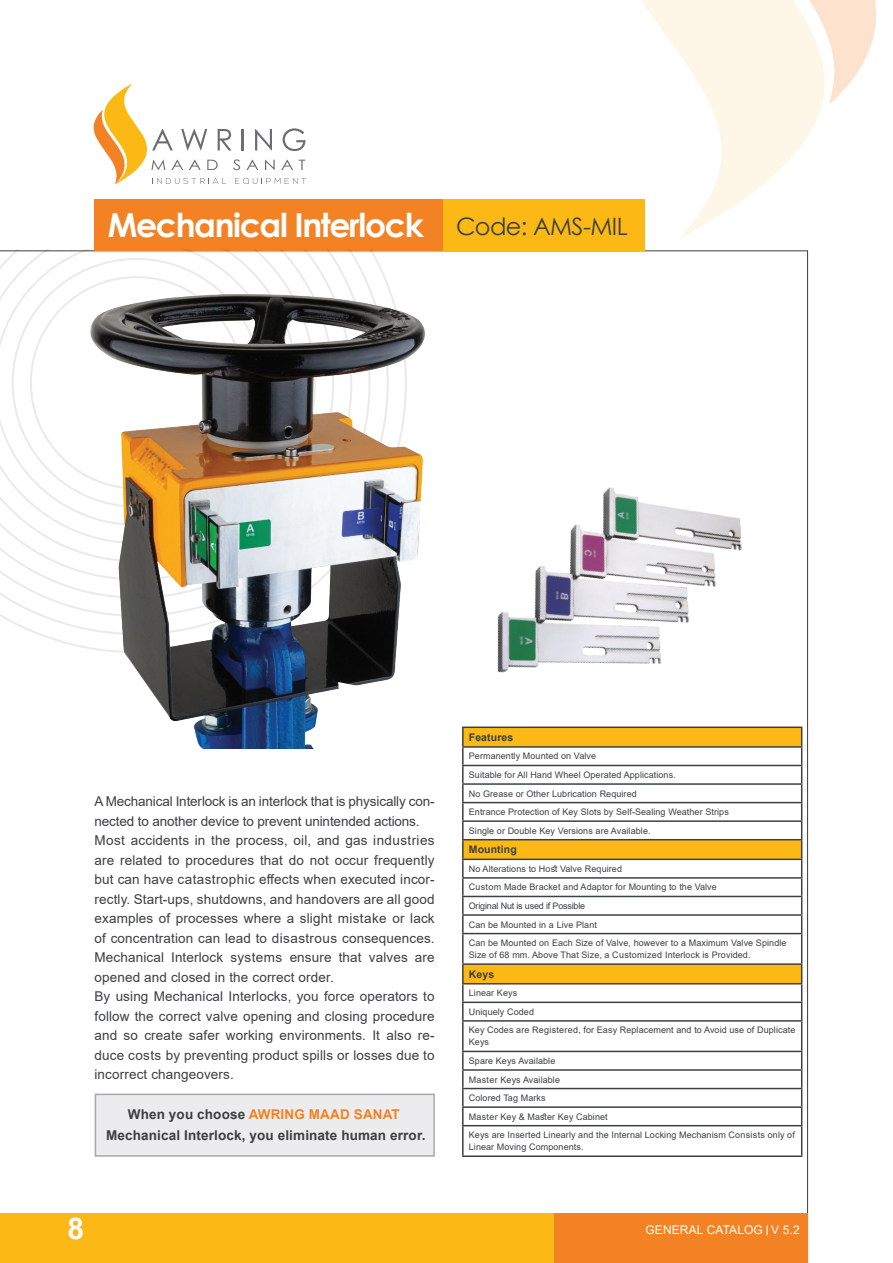
<style>
.page{position:relative;width:893px;height:1263px;background:#fff}
.page>*{position:absolute;margin:0;border:0;box-sizing:border-box;transform-origin:0 0}
.t1{font:700 33px "Century Gothic";letter-spacing:-.04em;color:#fff}
.t2{font:700 30px "Arial";color:#fff}
.t3{font:24px "Century Gothic";letter-spacing:-.025em;color:#3c3e40}
.t4{font:13.5px/19.5px "Arial";letter-spacing:.01em;color:#3c3e40}
.t5{font:700 13.5px/21px "Arial";letter-spacing:.01em;color:#3c3e40;text-align:center}
.t6{font:12px "Arial";letter-spacing:.01em;color:#fff}
.t7{font:700 10.5px "Arial";letter-spacing:.01em;color:#3c3e40}
.t8{font:9px/18.6px "Arial";letter-spacing:.01em;color:#3c3e40}
.s1{color:#f28223}
</style>
<div class="page">
<hr style="left:807px;top:250px;width:1px;height:1013px;background:#3c3e40">
<hr style="left:0;top:250px;width:808px;height:1px;background:#3c3e40">
<svg style="left:93px;top:83px;width:213px;height:101px"></svg>
<div style="left:94px;top:200px;width:349px;height:51px;background:#f28223"></div>
<div style="left:0;top:1213px;width:554px;height:50px;background:#fcb814"></div>
<div style="left:554px;top:1213px;width:254px;height:50px;background:#f28223"></div>
<svg style="left:640px;top:0;width:237px;height:238px"></svg>
<svg style="left:766px;top:1225px;width:2px;height:10px"></svg>
<div style="left:443px;top:200px;width:202px;height:51px;background:#fcb814"></div>
<svg style="left:0;top:250px;width:408px;height:385px"></svg>
<img style="left:40px;top:254px;width:385px;height:495px">
<div style="left:95px;top:1094px;width:340px;height:63px;background:#ececee;border:2px solid #a8a9ad"></div>
<svg style="left:464px;top:764px;width:337px;height:219px"></svg>
<hr style="left:462px;top:765px;width:340px;height:1px;background:#3d4042">
<hr style="left:462px;top:783px;width:340px;height:2px;background:#3d4042">
<hr style="left:462px;top:802px;width:340px;height:1px;background:#3d4042">
<hr style="left:462px;top:820px;width:340px;height:2px;background:#3d4042">
<hr style="left:462px;top:839px;width:340px;height:1px;background:#3d4042">
<hr style="left:462px;top:858px;width:340px;height:2px;background:#3d4042">
<hr style="left:462px;top:877px;width:340px;height:2px;background:#3d4042">
<hr style="left:462px;top:896px;width:340px;height:1px;background:#3d4042">
<hr style="left:462px;top:914px;width:340px;height:2px;background:#3d4042">
<svg style="left:338px;top:682px;width:296px;height:251px"></svg>
<hr style="left:462px;top:933px;width:340px;height:1px;background:#3d4042">
<hr style="left:462px;top:934px;width:2px;height:29px;background:#3d4042">
<hr style="left:462px;top:963px;width:340px;height:2px;background:#3d4042">
<hr style="left:462px;top:983px;width:340px;height:1px;background:#3d4042">
<hr style="left:462px;top:1001px;width:340px;height:2px;background:#3d4042">
<svg style="left:462px;top:965px;width:2px;height:55px"></svg>
<hr style="left:462px;top:1020px;width:340px;height:2px;background:#3d4042">
<hr style="left:462px;top:1022px;width:2px;height:29px;background:#3d4042">
<hr style="left:462px;top:1051px;width:340px;height:1px;background:#3d4042">
<hr style="left:462px;top:1069px;width:340px;height:2px;background:#3d4042">
<hr style="left:462px;top:1088px;width:340px;height:1px;background:#3d4042">
<hr style="left:462px;top:1106px;width:340px;height:2px;background:#3d4042">
<svg style="left:462px;top:1052px;width:2px;height:73px"></svg>
<hr style="left:462px;top:1125px;width:340px;height:1px;background:#3d4042">
<hr style="left:462px;top:1126px;width:2px;height:29px;background:#3d4042">
<svg style="left:801px;top:760px;width:1px;height:395px"></svg>
<hr style="left:462px;top:1155px;width:340px;height:2px;background:#3d4042">
<img style="left:394px;top:412px;width:415px;height:348px">
<h1 class="t1" style="left:108px;top:200px;width:318px">Mechanical Interlock</h1>
<h3 class="t3" style="left:456px;top:209px;width:173px">Code: AMS-MIL</h3>
<p class="t4" style="left:94px;top:792px;width:342px">A Mechanical Interlock is an interlock that is physically con&shy;nected to another device to prevent unintended actions.<br>Most accidents in the process, oil, and gas industries are related to procedures that do not occur frequently but can have catastrophic effects when executed incor&shy;rectly. Start-ups, shutdowns, and handovers are all good examples of processes where a slight mistake or lack of concentration can lead to disastrous consequences.<br>Mechanical Interlock systems ensure that valves are opened and closed in the correct order.<br>By using Mechanical Interlocks, you force operators to follow the correct valve opening and closing procedure and so create safer working environments. It also re&shy;duce costs by preventing product spills or losses due to incorrect changeovers.</p>
<h3 class="t5" style="left:106px;top:1104px;width:321px">When you choose <span class="s1">AWRING MAAD SANAT<br></span>Mechanical Interlock, you eliminate human error.</h3>
<h2 class="t2" style="left:68px;top:1207px;width:18px">8</h2>
<p class="t7" style="left:469px;top:730px;width:46px">Features</p>
<p class="t8" style="left:469px;top:747px;width:262px">Permanently Mounted on Valve<br>Suitable for All Hand Wheel Operated Applications.<br>No Grease or Other Lubrication Required<br>Entrance Protection of Key Slots by Self-Sealing Weather Strips Single or Double Key Versions are Available.</p>
<p class="t7" style="left:469px;top:842px;width:49px">Mounting</p>
<p class="t8" style="left:469px;top:859px;width:319px">No Alterations to Host Valve Required<br>Custom Made Bracket and Adaptor for Mounting to the Valve<br>Original Nut is used if Possible<br>Can be Mounted in a Live Plant<br>Can be Mounted on Each Size of Valve, however to a Maximum Valve Spindle</p>
<p class="t8" style="left:469px;top:945px;width:283px">Size of 68 mm. Above That Size, a Customized Interlock is Provided.</p>
<p class="t7" style="left:469px;top:967px;width:27px">Keys</p>
<p class="t8" style="left:469px;top:984px;width:328px">Linear Keys<br>Uniquely Coded<br>Key Codes are Registered, for Easy Replacement and to Avoid use of Duplicate</p>
<p class="t8" style="left:469px;top:1033px;width:328px">Keys<br>Spare Keys Available<br>Master Keys Available<br>Colored Tag Marks<br>Master Key &amp; Master Key Cabinet<br>Keys are Inserted Linearly and the Internal Locking Mechanism Consists only of</p>
<p class="t8" style="left:469px;top:1138px;width:116px">Linear Moving Components.</p>
<h3 class="t6" style="left:645px;top:1222px;width:156px">GENERAL CATALOG V 5.2</h3>
</div>
